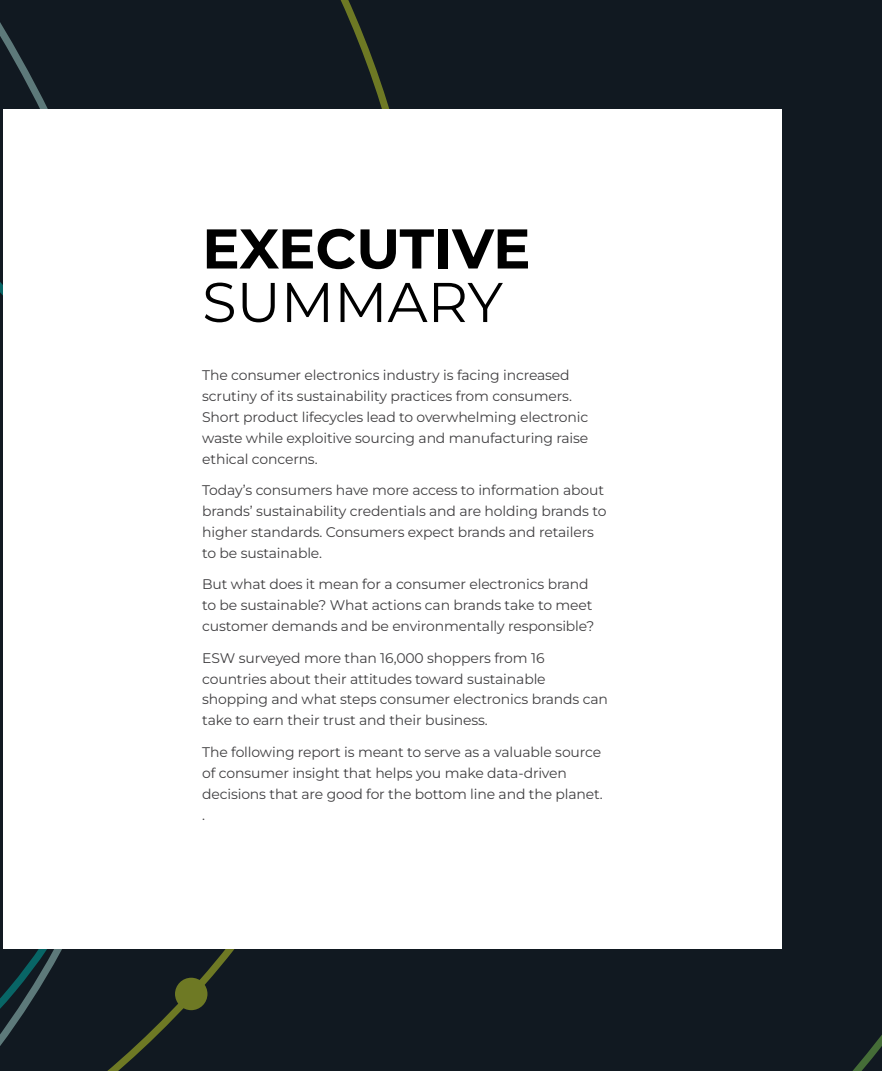
<style>
.page{position:relative;width:882px;height:1071px;background:#fff}
.page>*{position:absolute;margin:0;border:0;box-sizing:border-box;transform-origin:0 0}
.t1{font:700 55.82px "Montserrat";letter-spacing:-.005em;color:#000}
.t2{font:55.82px "Montserrat";color:#000}
.t3{font:14px/21px "Montserrat";letter-spacing:-.01em;color:#414042}
</style>
<div class="page">
<div style="left:436px;top:0;width:446px;height:1071px;background:#111921"></div>
<div style="left:0;top:0;width:436px;height:1071px;background:#111921"></div>
<div style="left:175px;top:978px;width:32px;height:32px;background:#6e7924;border-radius:50%"></div>
<div style="left:3px;top:110px;width:778px;height:839px;background:#fff"></div>
<h1 class="t1" style="left:202px;top:212px;width:330px">EXECUTIVE</h1>
<h1 class="t2" style="left:202px;top:265px;width:302px">SUMMARY</h1>
<p class="t3" style="left:202px;top:364px;width:388px">The consumer electronics industry is facing increased scrutiny of its sustainability practices from consumers.<br>Short product lifecycles lead to overwhelming electronic waste while exploitive sourcing and manufacturing raise ethical concerns.</p>
<p class="t3" style="left:202px;top:479px;width:406px">Today’s consumers have more access to information about brands’ sustainability credentials and are holding brands to higher standards. Consumers expect brands and retailers to be sustainable.</p>
<p class="t3" style="left:202px;top:573px;width:394px">But what does it mean for a consumer electronics brand to be sustainable? What actions can brands take to meet customer demands and be environmentally responsible?</p>
<p class="t3" style="left:202px;top:647px;width:407px">ESW surveyed more than 16,000 shoppers from 16 countries about their attitudes toward sustainable shopping and what steps consumer electronics brands can take to earn their trust and their business.</p>
<p class="t3" style="left:202px;top:741px;width:402px">The following report is meant to serve as a valuable source of consumer insight that helps you make data-driven decisions that are good for the bottom line and the planet. .</p>
</div>
